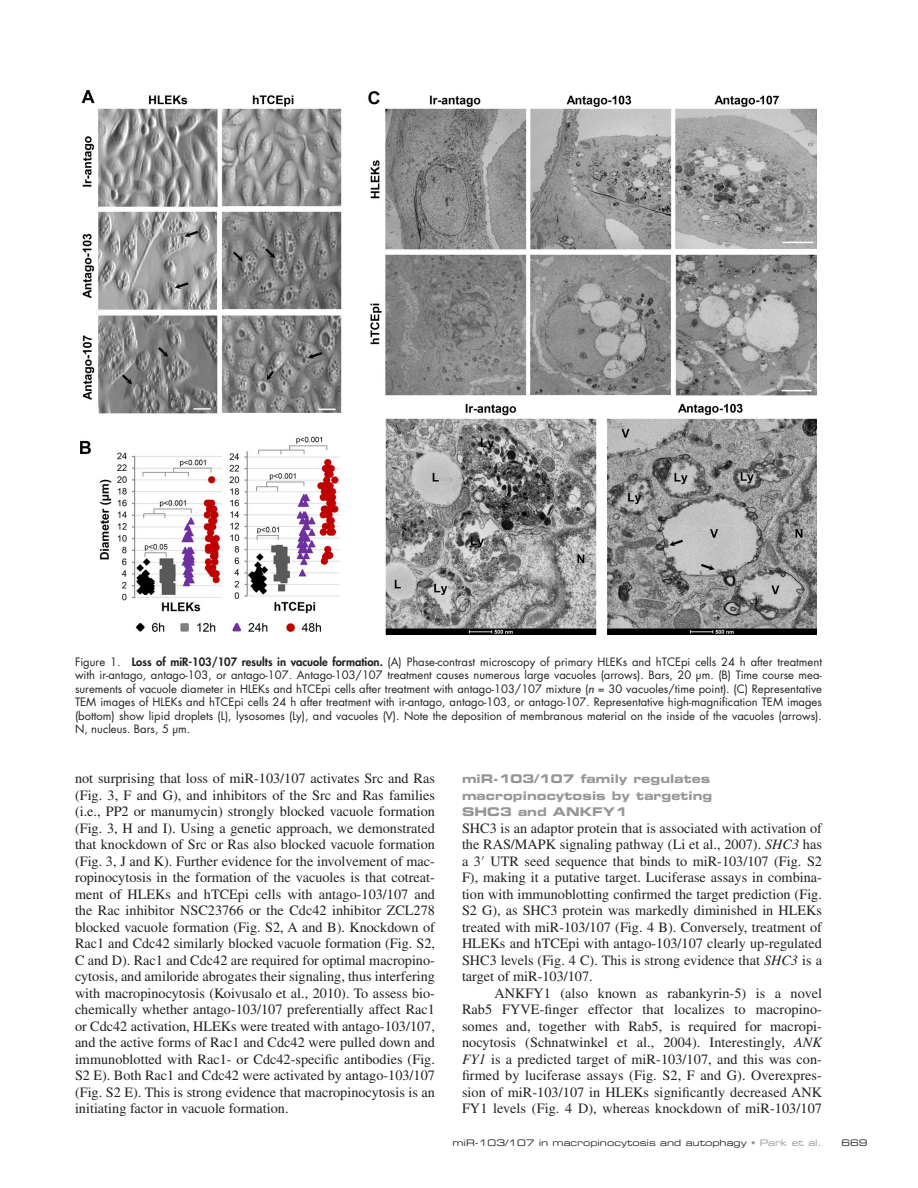
<style>
.page{position:relative;width:918px;height:1188px;background:#fff}
.page>*{position:absolute;margin:0;border:0;box-sizing:border-box;transform-origin:0 0}
.t1{font:14.25px/16.5px "Times LT Std";color:#231f20;text-align:justify}
.t2{font:12px/16.5px "Eurostile LT Std Bold Ex 2";letter-spacing:.005em;color:#949698}
.t3{font:11.25px/13.5px "Futura Std";color:#231f20;text-align:justify}
.t4{font:9px "Eurostile LT Std Ex 2";color:#231f20}
.s1{font-weight:800}
.s2{font-weight:500;font-style:italic}
.s3{font-style:italic}
.s4{font-family:"STIX General"}
.s5{color:#949698}
</style>
<div class="page">
<img style="left:81px;top:90px;width:735px;height:544px">
<p class="t3" style="left:75px;top:655px;width:749px">Figure 1. <span class="s1">Loss of miR-103/107 results in vacuole formation.</span> (A) Phase-contrast microscopy of primary HLEKs and hTCEpi cells 24 h after treatment with ir-antago, antago-103, or antago-107. Antago-103/107 treatment causes numerous large vacuoles (arrows). Bars, 20 µm. (B) Time course mea&shy;surements of vacuole diameter in HLEKs and hTCEpi cells after treatment with antago-103/107 mixture (<span class="s2">n</span> = 30 vacuoles/time point). (C) Representative TEM images of HLEKs and hTCEpi cells 24 h after treatment with ir-antago, antago-103, or antago-107. Representative high-magnification TEM images (bottom) show lipid droplets (L), lysosomes (Ly), and vacuoles (V). Note the deposition of membranous material on the inside of the vacuoles (arrows).<br>N, nucleus. Bars, 5 µm.</p>
<p class="t1" style="left:75px;top:770px;width:362px">not surprising that loss of miR-103/107 activates Src and Ras (Fig. 3, F and G), and inhibitors of the Src and Ras families (i.e., PP2 or manumycin) strongly blocked vacuole formation (Fig. 3, H and I). Using a genetic approach, we demonstrated that knockdown of Src or Ras also blocked vacuole formation (Fig. 3, J and K). Further evidence for the involvement of mac&shy;ropinocytosis in the formation of the vacuoles is that cotreat&shy;ment of HLEKs and hTCEpi cells with antago-103/107 and the Rac inhibitor NSC23766 or the Cdc42 inhibitor ZCL278 blocked vacuole formation (Fig. S2, A and B). Knockdown of Rac1 and Cdc42 similarly blocked vacuole formation (Fig. S2, C and D). Rac1 and Cdc42 are required for optimal macropino&shy;cytosis, and amiloride abrogates their signaling, thus interfering with macropinocytosis (Koivusalo et al., 2010). To assess bio&shy;chemically whether antago-103/107 preferentially affect Rac1 or Cdc42 activation, HLEKs were treated with antago-103/107, and the active forms of Rac1 and Cdc42 were pulled down and immunoblotted with Rac1- or Cdc42-specific antibodies (Fig.<br>S2 E). Both Rac1 and Cdc42 were activated by antago-103/107 (Fig. S2 E). This is strong evidence that macropinocytosis is an initiating factor in vacuole formation.</p>
<p class="t2" style="left:462px;top:770px;width:252px">miR-103/107 family regulates macropinocytosis by targeting<br>SHC3 and ANKFY1</p>
<p class="t1" style="left:462px;top:819px;width:362px">SHC3 is an adaptor protein that is associated with activation of the RAS/MAPK signaling pathway (Li et al., 2007). <span class="s3">SHC3</span> has a 3<span class="s4">′</span> UTR seed sequence that binds to miR-103/107 (Fig. S2<br>F), making it a putative target. Luciferase assays in combina&shy;tion with immunoblotting confirmed the target prediction (Fig.<br>S2 G), as SHC3 protein was markedly diminished in HLEKs treated with miR-103/107 (Fig. 4 B). Conversely, treatment of HLEKs and hTCEpi with antago-103/107 clearly up-regulated SHC3 levels (Fig. 4 C). This is strong evidence that <span class="s3">SHC3</span> is a target of miR-103/107.</p>
<p class="t1" style="left:462px;top:984px;width:362px;text-indent:32px">ANKFY1 (also known as rabankyrin-5) is a novel Rab5 FYVE-finger effector that localizes to macropino&shy;somes and, together with Rab5, is required for macropi&shy;nocytosis (Schnatwinkel et al., 2004). Interestingly, <span class="s3">ANK FY1</span> is a predicted target of miR-103/107, and this was con&shy;firmed by luciferase assays (Fig. S2, F and G). Overexpres&shy;sion of miR-103/107 in HLEKs significantly decreased ANK FY1 levels (Fig. 4 D), whereas knockdown of miR-103/107</p>
<p class="t4" style="left:453px;top:1136px;width:371px">miR-103/107 in macropinocytosis and autophagy <span class="s5">• Park et al.</span></p>
<p class="t4" style="left:841px;top:1136px;width:28px">669</p>
</div>
